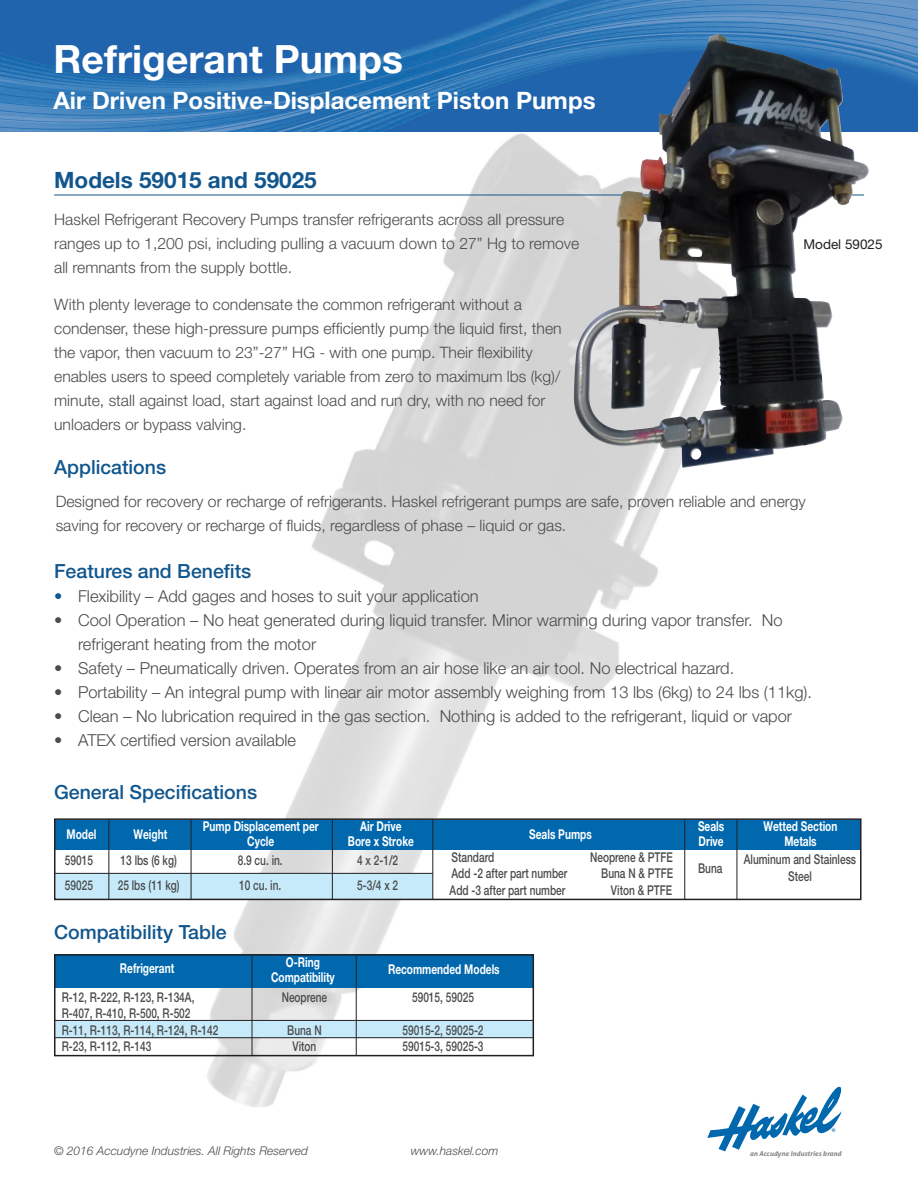
<style>
.page{position:relative;width:918px;height:1188px;background:#fff}
.page>*{position:absolute;margin:0;border:0;box-sizing:border-box;transform-origin:0 0}
.t1{font:700 39px "Helvetica Neue LT Pro";color:#fff}
.t2{font:700 24px "Helvetica Neue LT Pro";color:#fff}
.t3{font:700 22.5px "Helvetica Neue LT Pro";color:#11568d}
.t4{font:500 19.5px "Helvetica Neue LT Pro";color:#11568d}
.t5{font:300 16.5px/24px "Helvetica Neue LT Pro";color:#4a4b4b}
.t6{font:300 15.75px/24px "Helvetica Neue LT Pro";color:#4a4b4b}
.t7{font:500 13.5px/16.5px "Helvetica Neue LT Pro";color:#4a4b4b;text-align:center;scale:.75 1}
.t8{font:700 13.5px/15px "Helvetica Neue LT Pro";color:#fff;text-align:center;scale:.75 1}
.t9{font:13.5px "Helvetica Neue LT Pro";color:#231f20}
.t10{font:italic 300 12px "Helvetica Neue LT Pro";color:#4a4b4b}
.t11{font:italic 700 6.75px "Aller";color:#808285}
.s1{color:#11568d}
</style>
<div class="page">
<img style="left:123px;top:133px;width:688px;height:974px">
<img style="left:0;top:0;width:918px;height:132px">
<hr style="left:54px;top:195px;width:810px;height:1px;background:#11568d">
<img style="left:574px;top:34px;width:295px;height:434px">
<svg style="left:707px;top:1087px;width:135px;height:64px"></svg>
<div style="left:56px;top:873px;width:377px;height:27px;background:#c6eafa"></div>
<div style="left:56px;top:1020px;width:477px;height:18px;background:#c6eafa"></div>
<div style="left:54px;top:820px;width:807px;height:29px;background:#0168ae"></div>
<div style="left:54px;top:955px;width:479px;height:33px;background:#0168ae"></div>
<div style="left:54px;top:954px;width:480px;height:102px;border:2px solid #231f20"></div>
<div style="left:54px;top:818px;width:808px;height:82px;border:2px solid #231f20"></div>
<hr style="left:108px;top:819px;width:1px;height:80px;background:#231f20">
<hr style="left:191px;top:819px;width:1px;height:80px;background:#231f20">
<hr style="left:332px;top:819px;width:1px;height:81px;background:#231f20">
<hr style="left:432px;top:819px;width:1px;height:80px;background:#231f20">
<hr style="left:684px;top:819px;width:1px;height:80px;background:#231f20">
<hr style="left:737px;top:819px;width:1px;height:80px;background:#231f20">
<hr style="left:356px;top:956px;width:1px;height:99px;background:#231f20">
<hr style="left:252px;top:956px;width:1px;height:99px;background:#231f20">
<hr style="left:55px;top:873px;width:378px;height:1px;background:#231f20">
<hr style="left:55px;top:1020px;width:479px;height:1px;background:#231f20">
<hr style="left:55px;top:1037px;width:479px;height:1px;background:#231f20">
<p class="t1" style="left:53px;top:35px;width:351px">Refrigerant Pumps</p>
<p class="t2" style="left:53px;top:86px;width:544px">Air Driven Positive-Displacement Piston Pumps</p>
<p class="t3" style="left:54px;top:166px;width:264px">Models 59015 and 59025</p>
<p class="t6" style="left:54px;top:207px;width:527px">Haskel Refrigerant Recovery Pumps transfer refrigerants across all pressure ranges up to 1,200 psi, including pulling a vacuum down to 27” Hg to remove all remnants from the supply bottle.</p>
<p class="t6" style="left:54px;top:292px;width:509px">With plenty leverage to condensate the common refrigerant without a condenser, these high-pressure pumps efficiently pump the liquid first, then the vapor, then vacuum to 23”-27” HG - with one pump. Their flexibility enables users to speed completely variable from zero to maximum lbs (kg)/ minute, stall against load, start against load and run dry, with no need for unloaders or bypass valving.</p>
<p class="t4" style="left:54px;top:456px;width:113px">Applications</p>
<p class="t6" style="left:56px;top:489px;width:752px">Designed for recovery or recharge of refrigerants. Haskel refrigerant pumps are safe, proven reliable and energy saving for recovery or recharge of fluids, regardless of phase – liquid or gas.</p>
<p class="t4" style="left:54px;top:559px;width:199px">Features and Benefits</p>
<p class="t5" style="left:54px;top:583px;width:426px"><span class="s1">•</span> Flexibility – Add gages and hoses to suit your application</p>
<p class="t5" style="left:78px;top:607px;width:706px;text-indent:-24px">• Cool Operation – No heat generated during liquid transfer. Minor warming during vapor transfer. No refrigerant heating from the motor</p>
<p class="t5" style="left:54px;top:655px;width:682px">• Safety – Pneumatically driven. Operates from an air hose like an air tool. No electrical hazard.</p>
<p class="t5" style="left:54px;top:679px;width:760px">• Portability – An integral pump with linear air motor assembly weighing from 13 lbs (6kg) to 24 lbs (11kg).</p>
<p class="t5" style="left:54px;top:703px;width:740px">• Clean – No lubrication required in the gas section. Nothing is added to the refrigerant, liquid or vapor</p>
<p class="t5" style="left:54px;top:727px;width:244px">• ATEX certified version available</p>
<p class="t4" style="left:54px;top:780px;width:205px">General Specifications</p>
<p class="t9" style="left:804px;top:237px;width:81px">Model 59025</p>
<p class="t8" style="left:67px;top:826px;width:41px">Model</p>
<p class="t8" style="left:134px;top:826px;width:46px">Weight</p>
<p class="t7" style="left:65px;top:852px;width:39px">59015</p>
<p class="t7" style="left:65px;top:877px;width:39px">59025</p>
<p class="t7" style="left:121px;top:852px;width:77px">13 lbs (6 kg)</p>
<p class="t7" style="left:118px;top:877px;width:84px">25 lbs (11 kg)</p>
<p class="t8" style="left:203px;top:818px;width:156px">Pump Displacement per<br>Cycle</p>
<p class="t8" style="left:698px;top:818px;width:36px">Seals</p>
<p class="t8" style="left:360px;top:818px;width:57px">Air Drive</p>
<p class="t8" style="left:348px;top:833px;width:90px">Bore x Stroke</p>
<p class="t8" style="left:529px;top:826px;width:85px">Seals Pumps</p>
<p class="t8" style="left:699px;top:833px;width:35px">Drive</p>
<p class="t8" style="left:764px;top:818px;width:100px">Wetted Section</p>
<p class="t8" style="left:784px;top:833px;width:45px">Metals</p>
<p class="t7" style="left:238px;top:852px;width:62px">8.9 cu. in.</p>
<p class="t7" style="left:239px;top:877px;width:58px">10 cu. in.</p>
<p class="t7" style="left:357px;top:852px;width:56px">4 x 2-1/2</p>
<p class="t7" style="left:357px;top:877px;width:56px">5-3/4 x 2</p>
<p class="t7" style="left:452px;top:849px;width:59px">Standard</p>
<p class="t7" style="left:590px;top:849px;width:112px">Neoprene &amp; PTFE</p>
<p class="t7" style="left:452px;top:865px;width:156px">Add -2 after part number</p>
<p class="t7" style="left:601px;top:865px;width:97px">Buna N &amp; PTFE</p>
<p class="t7" style="left:450px;top:882px;width:156px">Add -3 after part number</p>
<p class="t7" style="left:611px;top:882px;width:83px">Viton &amp; PTFE</p>
<p class="t7" style="left:698px;top:860px;width:34px">Buna</p>
<p class="t7" style="left:744px;top:851px;width:151px">Aluminum and Stainless<br>Steel</p>
<p class="t4" style="left:54px;top:921px;width:174px">Compatibility Table</p>
<p class="t8" style="left:286px;top:955px;width:47px">O-Ring</p>
<p class="t8" style="left:271px;top:970px;width:87px">Compatibility</p>
<p class="t8" style="left:120px;top:961px;width:74px">Refrigerant</p>
<p class="t8" style="left:388px;top:962px;width:150px">Recommended Models</p>
<p class="t7" style="left:62px;top:989px;width:178px">R-12, R-222, R-123, R-134A,</p>
<p class="t7" style="left:62px;top:1005px;width:173px">R-407, R-410, R-500, R-502</p>
<p class="t7" style="left:62px;top:1022px;width:210px">R-11, R-113, R-114, R-124, R-142</p>
<p class="t7" style="left:62px;top:1038px;width:121px">R-23, R-112, R-143</p>
<p class="t7" style="left:282px;top:989px;width:62px">Neoprene</p>
<p class="t7" style="left:287px;top:1022px;width:48px">Buna N</p>
<p class="t7" style="left:293px;top:1038px;width:33px">Viton</p>
<p class="t7" style="left:412px;top:989px;width:84px">59015, 59025</p>
<p class="t7" style="left:403px;top:1022px;width:110px">59015-2, 59025-2</p>
<p class="t7" style="left:403px;top:1038px;width:110px">59015-3, 59025-3</p>
<p class="t10" style="left:54px;top:1144px;width:256px">© 2016 Accudyne Industries. All Rights Reserved</p>
<p class="t10" style="left:411px;top:1144px;width:89px">www.haskel.com</p>
<p class="t11" style="left:750px;top:1150px;width:93px">an Accudyne Industries brand</p>
</div>
